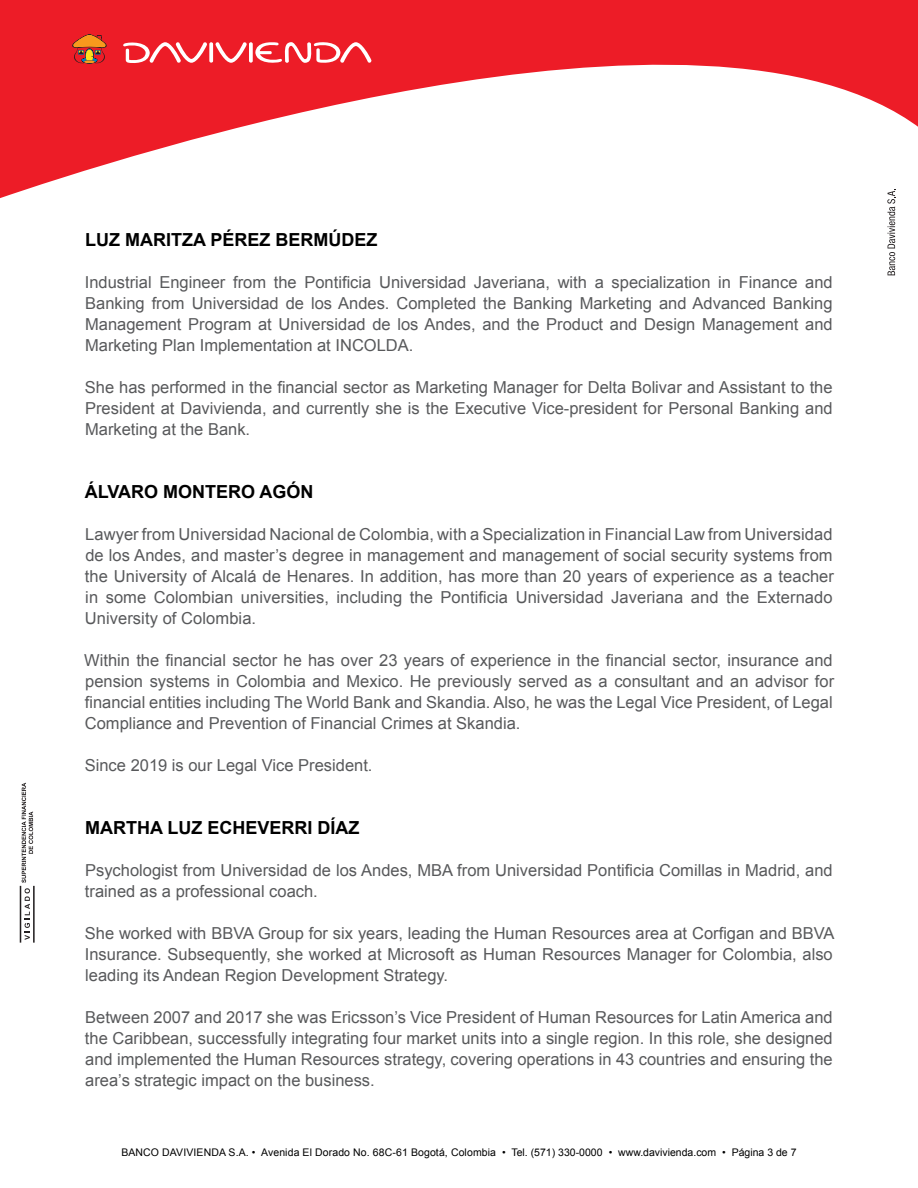
<style>
.page{position:relative;width:918px;height:1188px;background:#fff}
.page>*{position:absolute;margin:0;border:0;box-sizing:border-box;transform-origin:0 0}
.t1{font:700 18px "Arial";color:#000}
.t2{font:16.5px/21px "Arial";color:#58595b;text-align:justify}
.t3{font:10.5px "Arial";letter-spacing:.01em;color:#000}
</style>
<div class="page">
<svg style="left:0;top:0;width:918px;height:198px;fill:#ed1c27"></svg>
<svg style="left:122px;top:41px;width:250px;height:23px"></svg>
<svg style="left:70px;top:34px;width:39px;height:31px"></svg>
<svg style="left:20px;top:783px;width:15px;height:160px"></svg>
<svg style="left:887px;top:189px;width:8px;height:86px"></svg>
<p class="t1" style="left:85px;top:227px;width:294px">LUZ MARITZA PÉREZ BERMÚDEZ</p>
<p class="t2" style="left:85px;top:271px;width:749px">Industrial Engineer from the Pontificia Universidad Javeriana, with a specialization in Finance and Banking from Universidad de los Andes. Completed the Banking Marketing and Advanced Banking Management Program at Universidad de los Andes, and the Product and Design Management and Marketing Plan Implementation at INCOLDA.</p>
<p class="t2" style="left:85px;top:376px;width:749px">She has performed in the financial sector as Marketing Manager for Delta Bolivar and Assistant to the President at Davivienda, and currently she is the Executive Vice-president for Personal Banking and Marketing at the Bank.</p>
<p class="t1" style="left:85px;top:479px;width:230px">ÁLVARO MONTERO AGÓN</p>
<p class="t2" style="left:85px;top:523px;width:751px">Lawyer from Universidad Nacional de Colombia, with a Specialization in Financial Law from Universidad de los Andes, and master’s degree in management and management of social security systems from the University of Alcalá de Henares. In addition, has more than 20 years of experience as a teacher in some Colombian universities, including the Pontificia Universidad Javeriana and the Externado University of Colombia.</p>
<p class="t2" style="left:84px;top:650px;width:751px">Within the financial sector he has over 23 years of experience in the financial sector, insurance and pension systems in Colombia and Mexico. He previously served as a consultant and an advisor for financial entities including The World Bank and Skandia. Also, he was the Legal Vice President, of Legal Compliance and Prevention of Financial Crimes at Skandia.</p>
<p class="t2" style="left:85px;top:755px;width:289px">Since 2019 is our Legal Vice President.</p>
<p class="t1" style="left:85px;top:815px;width:276px">MARTHA LUZ ECHEVERRI DÍAZ</p>
<p class="t2" style="left:85px;top:859px;width:749px">Psychologist from Universidad de los Andes, MBA from Universidad Pontificia Comillas in Madrid, and trained as a professional coach.</p>
<p class="t2" style="left:85px;top:922px;width:751px">She worked with BBVA Group for six years, leading the Human Resources area at Corfigan and BBVA Insurance. Subsequently, she worked at Microsoft as Human Resources Manager for Colombia, also leading its Andean Region Development Strategy.</p>
<p class="t2" style="left:85px;top:1006px;width:749px">Between 2007 and 2017 she was Ericsson’s Vice President of Human Resources for Latin America and the Caribbean, successfully integrating four market units into a single region. In this role, she designed and implemented the Human Resources strategy, covering operations in 43 countries and ensuring the area’s strategic impact on the business.</p>
<p class="t3" style="left:121px;top:1145px;width:677px">BANCO DAVIVIENDA S.A. • Avenida El Dorado No. 68C-61 Bogotá, Colombia • Tel. (571) 330-0000 • www.davivienda.com • Página 3 de 7</p>
</div>
